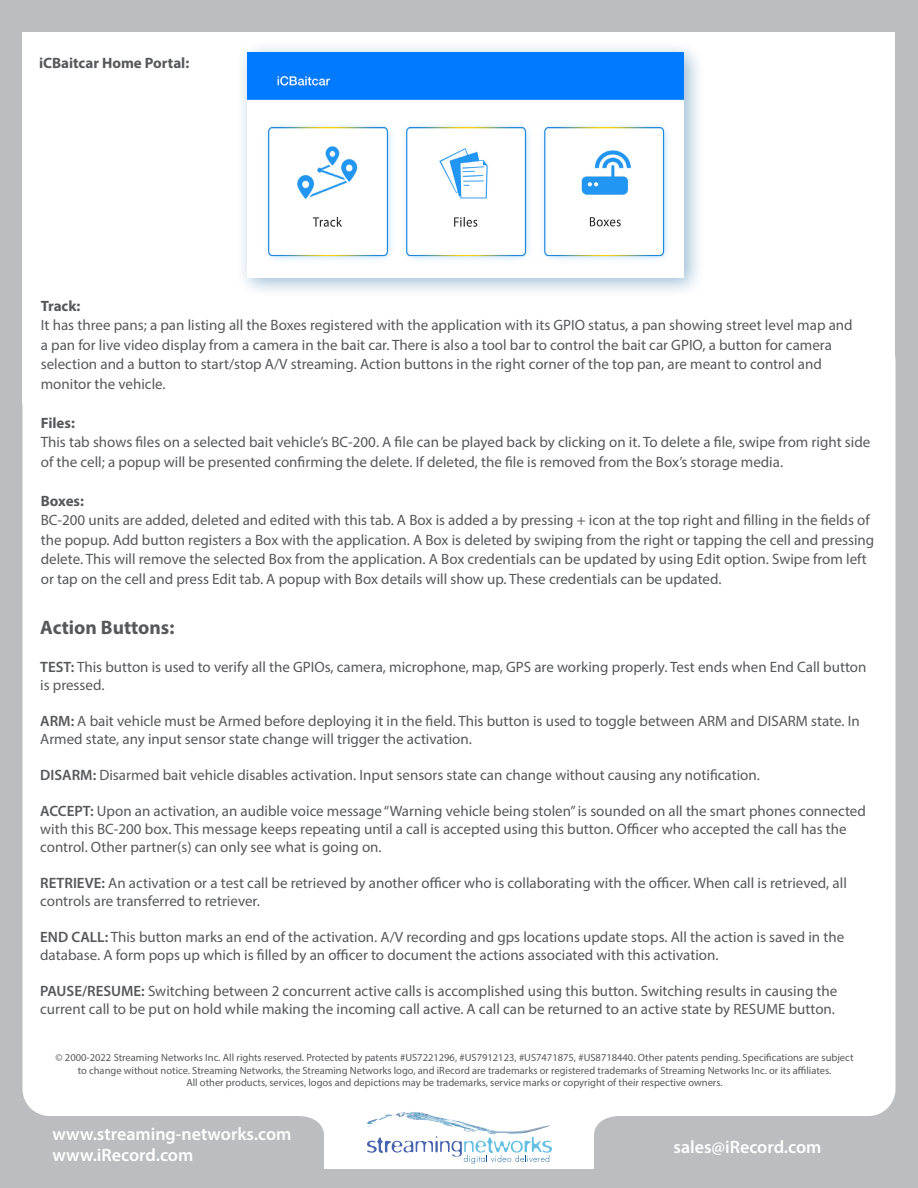
<style>
.page{position:relative;width:918px;height:1188px;background:#bcbdc0}
.page>*{position:absolute;margin:0;border:0;box-sizing:border-box;transform-origin:0 0}
.Body_Marketing_Progr{font:700 19.5px "Myriad Pro";color:#57585a}
.t1{font:600 18px/21.6px "Myriad Pro";color:#fff}
.Body_Marketing_Progr-2{font:15px/18px "Myriad Pro";color:#57585a}
.Body_Marketing_Progr-3{font:700 15px "Myriad Pro";color:#57585a}
.Legal_Notice{font:10.5px/12.6px "Myriad Pro";color:#57585a;text-align:center}
.s1{font-weight:600}
</style>
<div class="page">
<div style="left:22px;top:334px;width:874px;height:782px;background:#fff;border-radius:27px"></div>
<img style="left:394px;top:1112px;width:20px;height:4px">
<svg style="left:301px;top:1116px;width:316px;height:53px;background:#e7edf1"></svg>
<div style="left:22px;top:33px;width:874px;height:371px;background:#fff"></div>
<div style="left:236px;top:40px;width:469px;height:258px;background:#005595;opacity:.4"></div>
<img style="left:248px;top:52px;width:436px;height:226px">
<p class="Body_Marketing_Progr-3" style="left:39px;top:53px;width:152px">iCBaitcar Home Portal:</p>
<p class="Body_Marketing_Progr-3" style="left:41px;top:296px;width:41px">Track:</p>
<p class="Body_Marketing_Progr-2" style="left:41px;top:316px;width:813px">It has three pans; a pan listing all the Boxes registered with the application with its GPIO status, a pan showing street level map and</p>
<p class="Body_Marketing_Progr-2" style="left:41px;top:336px;width:793px">a pan for live video display from a camera in the bait car. There is also a tool bar to control the bait car GPIO, a button for camera</p>
<p class="Body_Marketing_Progr-2" style="left:41px;top:355px;width:783px">selection and a button to start/stop A/V streaming. Action buttons in the right corner of the top pan, are meant to control and</p>
<p class="Body_Marketing_Progr-2" style="left:41px;top:375px;width:126px">monitor the vehicle.</p>
<p class="Body_Marketing_Progr-3" style="left:41px;top:413px;width:36px">Files:</p>
<p class="Body_Marketing_Progr-2" style="left:41px;top:432px;width:831px;line-height:19.5px">This tab shows files on a selected bait vehicle’s BC-200. A file can be played back by clicking on it. To delete a file, swipe from right side of the cell; a popup will be presented confirming the delete. If deleted, the file is removed from the Box’s storage media.</p>
<p class="Body_Marketing_Progr-3" style="left:41px;top:491px;width:45px">Boxes:</p>
<p class="Body_Marketing_Progr-2" style="left:41px;top:510px;width:835px;line-height:19.5px">BC-200 units are added, deleted and edited with this tab. A Box is added a by pressing + icon at the top right and filling in the fields of the popup. Add button registers a Box with the application. A Box is deleted by swiping from the right or tapping the cell and pressing delete. This will remove the selected Box from the application. A Box credentials can be updated by using Edit option. Swipe from left or tap on the cell and press Edit tab. A popup with Box details will show up. These credentials can be updated.</p>
<p class="Body_Marketing_Progr" style="left:40px;top:615px;width:136px">Action Buttons:</p>
<p class="Body_Marketing_Progr-2" style="left:40px;top:658px;width:828px"><span class="s1">TEST:</span> This button is used to verify all the GPIOs, camera, microphone, map, GPS are working properly. Test ends when End Call button is pressed.</p>
<p class="Body_Marketing_Progr-2" style="left:40px;top:712px;width:821px"><span class="s1">ARM:</span> A bait vehicle must be Armed before deploying it in the field. This button is used to toggle between ARM and DISARM state. In<br>Armed state, any input sensor state change will trigger the activation.</p>
<p class="Body_Marketing_Progr-2" style="left:40px;top:766px;width:721px"><span class="s1">DISARM:</span> Disarmed bait vehicle disables activation. Input sensors state can change without causing any notification.</p>
<p class="Body_Marketing_Progr-2" style="left:40px;top:802px;width:827px"><span class="s1">ACCEPT:</span> Upon an activation, an audible voice message “Warning vehicle being stolen” is sounded on all the smart phones connected with this BC-200 box. This message keeps repeating until a call is accepted using this button. Officer who accepted the call has the control. Other partner(s) can only see what is going on.</p>
<p class="Body_Marketing_Progr-2" style="left:40px;top:874px;width:808px"><span class="s1">RETRIEVE:</span> An activation or a test call be retrieved by another officer who is collaborating with the officer. When call is retrieved, all controls are transferred to retriever.</p>
<p class="Body_Marketing_Progr-2" style="left:40px;top:928px;width:806px"><span class="s1">END CALL:</span> This button marks an end of the activation. A/V recording and gps locations update stops. All the action is saved in the database. A form pops up which is filled by an officer to document the actions associated with this activation.</p>
<p class="Body_Marketing_Progr-2" style="left:40px;top:982px;width:799px"><span class="s1">PAUSE/RESUME:</span> Switching between 2 concurrent active calls is accomplished using this button. Switching results in causing the</p>
<p class="Body_Marketing_Progr-2" style="left:40px;top:1000px;width:796px">current call to be put on hold while making the incoming call active. A call can be returned to an active state by RESUME button.</p>
<p class="Legal_Notice" style="left:56px;top:1051px;width:800px">© 2000-2022 Streaming Networks Inc. All rights reserved. Protected by patents #US7221296, #US7912123, #US7471875, #US8718440. Other patents pending. Specifications are subject to change without notice. Streaming Networks, the Streaming Networks logo, and iRecord are trademarks or registered trademarks of Streaming Networks Inc. or its affiliates.</p>
<p class="Legal_Notice" style="left:186px;top:1076px;width:538px">All other products, services, logos and depictions may be trademarks, service marks or copyright of their respective owners.</p>
<p class="t1" style="left:52px;top:1123px;width:241px">www.streaming-networks.com www.iRecord.com</p>
<p class="t1" style="left:674px;top:1136px;width:150px">sales@iRecord.com</p>
</div>
